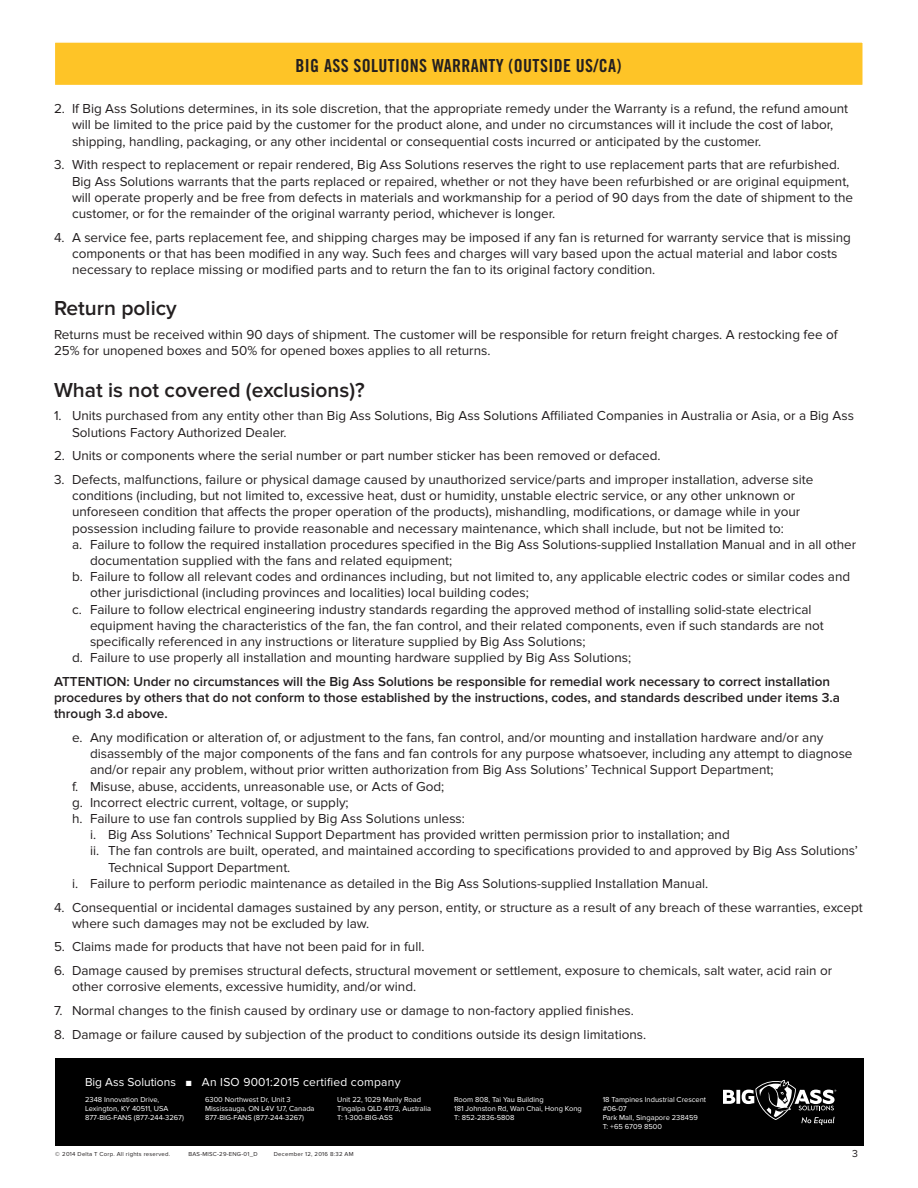
<style>
.page{position:relative;width:918px;height:1188px;background:#fff}
.page>*{position:absolute;margin:0;border:0;box-sizing:border-box;transform-origin:0 0}
.Heading_3{font:600 21px "Proxima Nova";color:#231f20}
.t1{font:18px "Trade Gothic LT Std Bd Cn 20";letter-spacing:.02em;color:#231f20}
.t2{font:13.5px/16.2px "Proxima Nova";color:#231f20}
.t3{font:600 13.5px/16.2px "Proxima Nova";color:#231f20}
.t4{font:12px "Proxima Nova";letter-spacing:.02em;color:#fff}
.t5{font:10.5px "Proxima Nova";color:#231f20}
.t6{font:7.5px/9px "Proxima Nova";color:#fff}
.t7{font:6px "Proxima Nova";letter-spacing:.04em;color:#231f20}
.s1{font-size:9px}
</style>
<div class="page">
<div style="left:55px;top:1058px;width:809px;height:88px;background:#000"></div>
<div style="left:54px;top:41px;width:810px;height:45px;background:#fec427;border:2px solid #fff"></div>
<svg style="left:723px;top:1080px;width:113px;height:45px"></svg>
<h2 class="t1" style="left:296px;top:55px;width:328px">BIG ASS SOLUTIONS WARRANTY (OUTSIDE US/CA)</h2>
<p class="t2" style="left:72px;top:101px;width:778px;text-indent:-18px">2. If Big Ass Solutions determines, in its sole discretion, that the appropriate remedy under the Warranty is a refund, the refund amount will be limited to the price paid by the customer for the product alone, and under no circumstances will it include the cost of labor, shipping, handling, packaging, or any other incidental or consequential costs incurred or anticipated by the customer.</p>
<p class="t2" style="left:72px;top:157px;width:783px;text-indent:-18px">3. With respect to replacement or repair rendered, Big Ass Solutions reserves the right to use replacement parts that are refurbished.<br>Big Ass Solutions warrants that the parts replaced or repaired, whether or not they have been refurbished or are original equipment, will operate properly and be free from defects in materials and workmanship for a period of 90 days from the date of shipment to the customer, or for the remainder of the original warranty period, whichever is longer.</p>
<p class="t2" style="left:72px;top:229px;width:780px;text-indent:-18px">4. A service fee, parts replacement fee, and shipping charges may be imposed if any fan is returned for warranty service that is missing components or that has been modified in any way. Such fees and charges will vary based upon the actual material and labor costs necessary to replace missing or modified parts and to return the fan to its original factory condition.</p>
<p class="Heading_3" style="left:54px;top:296px;width:124px">Return policy</p>
<p class="t2" style="left:54px;top:327px;width:785px">Returns must be received within 90 days of shipment. The customer will be responsible for return freight charges. A restocking fee of<br>25% for unopened boxes and 50% for opened boxes applies to all returns.</p>
<p class="Heading_3" style="left:54px;top:378px;width:312px">What is not covered (exclusions)?</p>
<p class="t2" style="left:72px;top:408px;width:783px;text-indent:-18px">1. Units purchased from any entity other than Big Ass Solutions, Big Ass Solutions Affiliated Companies in Australia or Asia, or a Big Ass<br>Solutions Factory Authorized Dealer.</p>
<p class="t2" style="left:54px;top:448px;width:608px">2. Units or components where the serial number or part number sticker has been removed or defaced.</p>
<p class="t2" style="left:72px;top:472px;width:743px;text-indent:-18px">3. Defects, malfunctions, failure or physical damage caused by unauthorized service/parts and improper installation, adverse site conditions (including, but not limited to, excessive heat, dust or humidity, unstable electric service, or any other unknown or unforeseen condition that affects the proper operation of the products), mishandling, modifications, or damage while in your possession including failure to provide reasonable and necessary maintenance, which shall include, but not be limited to:</p>
<p class="t2" style="left:90px;top:536px;width:768px;text-indent:-18px">a. Failure to follow the required installation procedures specified in the Big Ass Solutions-supplied Installation Manual and in all other documentation supplied with the fans and related equipment;</p>
<p class="t2" style="left:90px;top:569px;width:762px;text-indent:-18px">b. Failure to follow all relevant codes and ordinances including, but not limited to, any applicable electric codes or similar codes and other jurisdictional (including provinces and localities) local building codes;</p>
<p class="t2" style="left:90px;top:601px;width:735px;text-indent:-18px">c. Failure to follow electrical engineering industry standards regarding the approved method of installing solid-state electrical equipment having the characteristics of the fan, the fan control, and their related components, even if such standards are not specifically referenced in any instructions or literature supplied by Big Ass Solutions;</p>
<p class="t2" style="left:72px;top:650px;width:561px">d. Failure to use properly all installation and mounting hardware supplied by Big Ass Solutions;</p>
<p class="t3" style="left:54px;top:674px;width:788px">ATTENTION: Under no circumstances will the Big Ass Solutions be responsible for remedial work necessary to correct installation procedures by others that do not conform to those established by the instructions, codes, and standards described under items 3.a through 3.d above.</p>
<p class="t2" style="left:90px;top:730px;width:764px;text-indent:-18px">e. Any modification or alteration of, or adjustment to the fans, fan control, and/or mounting and installation hardware and/or any disassembly of the major components of the fans and fan controls for any purpose whatsoever, including any attempt to diagnose and/or repair any problem, without prior written authorization from Big Ass Solutions’ Technical Support Department;</p>
<p class="t2" style="left:72px;top:778px;width:374px">f. Misuse, abuse, accidents, unreasonable use, or Acts of God;</p>
<p class="t2" style="left:72px;top:794px;width:278px">g. Incorrect electric current, voltage, or supply;</p>
<p class="t2" style="left:72px;top:811px;width:395px">h. Failure to use fan controls supplied by Big Ass Solutions unless:</p>
<p class="t2" style="left:90px;top:827px;width:641px">i. Big Ass Solutions’ Technical Support Department has provided written permission prior to installation; and</p>
<p class="t2" style="left:108px;top:843px;width:752px;text-indent:-18px">ii. The fan controls are built, operated, and maintained according to specifications provided to and approved by Big Ass Solutions’<br>Technical Support Department.</p>
<p class="t2" style="left:72px;top:875px;width:638px">i. Failure to perform periodic maintenance as detailed in the Big Ass Solutions-supplied Installation Manual.</p>
<p class="t2" style="left:72px;top:899px;width:792px;text-indent:-18px">4. Consequential or incidental damages sustained by any person, entity, or structure as a result of any breach of these warranties, except where such damages may not be excluded by law.</p>
<p class="t2" style="left:54px;top:939px;width:372px">5. Claims made for products that have not been paid for in full.</p>
<p class="t2" style="left:72px;top:963px;width:762px;text-indent:-18px">6. Damage caused by premises structural defects, structural movement or settlement, exposure to chemicals, salt water, acid rain or other corrosive elements, excessive humidity, and/or wind.</p>
<p class="t2" style="left:54px;top:1003px;width:582px">7. Normal changes to the finish caused by ordinary use or damage to non-factory applied finishes.</p>
<p class="t2" style="left:54px;top:1026px;width:594px">8. Damage or failure caused by subjection of the product to conditions outside its design limitations.</p>
<p class="t4" style="left:85px;top:1075px;width:317px">Big Ass Solutions <span class="s1">■</span> An ISO 9001:2015 certified company</p>
<p class="t6" style="left:85px;top:1095px;width:100px">2348 Innovation Drive,<br>Lexington, KY 40511, USA<br>877-BIG-FANS (877-244-3267)</p>
<p class="t6" style="left:337px;top:1095px;width:95px">Unit 22, 1029 Manly Road<br>Tingalpa QLD 4173, Australia<br>T: 1-300-BIG-ASS</p>
<p class="t6" style="left:454px;top:1095px;width:129px">Room 808, Tai Yau Building<br>181 Johnston Rd, Wan Chai, Hong Kong<br>T: 852-2836-5808</p>
<p class="t6" style="left:603px;top:1095px;width:105px">18 Tampines Industrial Crescent #06-07<br>Park Mall, Singapore 238459<br>T: +65 6709 8500</p>
<p class="t6" style="left:205px;top:1095px;width:111px">6300 Northwest Dr, Unit 3<br>Mississauga, ON L4V 1J7, Canada<br>877-BIG-FANS (877-244-3267)</p>
<p class="t7" style="left:55px;top:1151px;width:117px">© 2014 Delta T Corp. All rights reserved.</p>
<p class="t7" style="left:188px;top:1151px;width:71px">BAS-MISC-29-ENG-01_D</p>
<p class="t7" style="left:274px;top:1151px;width:81px">December 12, 2016 8:32 AM</p>
<p class="t5" style="left:852px;top:1147px;width:7px">3</p>
</div>
